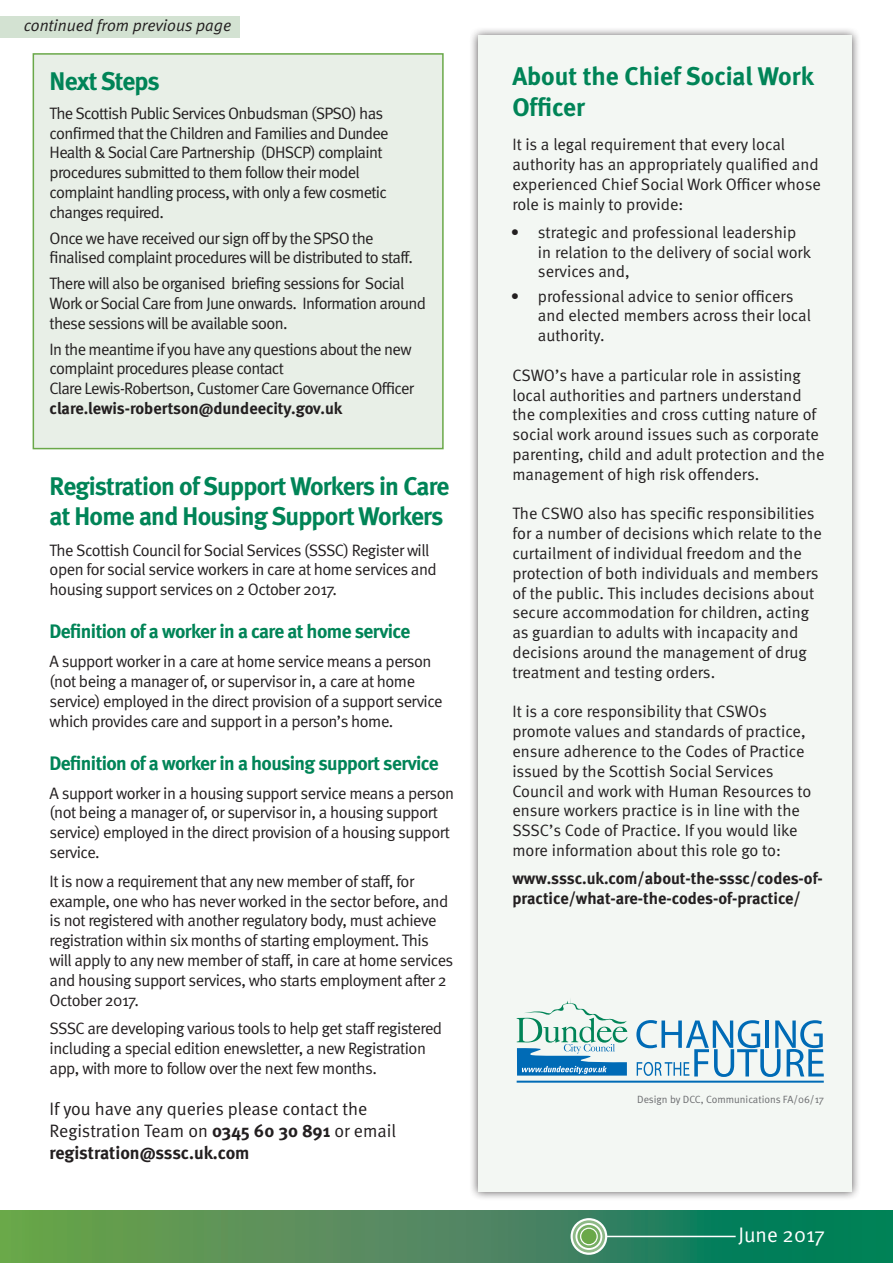
<style>
.page{position:relative;width:893px;height:1263px;background:#fff}
.page>*{position:absolute;margin:0;border:0;box-sizing:border-box;transform-origin:0 0}
.t1{font:700 25.5px/30.6px "Meta";letter-spacing:-.03em;color:#008457}
.t2{font:700 25.5px/30.6px "Meta";color:#008457}
.t3{font:21px "Meta Normal";color:#fff}
.t4{font:700 19.5px "Meta";letter-spacing:-.03em;color:#008457}
.t5{font:18px/21.6px "Meta Normal";color:#231f20}
.t6{font:700 18px "Meta";letter-spacing:-.005em;color:#231f20}
.t7{font:16.5px/19.8px "Meta Normal";letter-spacing:-.03em;color:#231f20}
.t8{font:16.5px/19.8px "Meta Normal";color:#231f20}
.t9{font:700 16.5px/19.8px "Meta";color:#231f20}
.t10{font:italic 16.5px "Meta Normal";color:#231f20}
.t11{font:10.5px "Meta Normal";color:#6c6d70}
.s1{font-family:"Meta";font-weight:700}
</style>
<div class="page">
<div style="left:33px;top:53px;width:411px;height:396px;background:#e8efe7;border:2px solid #6aa849"></div>
<svg style="left:0;top:1211px;width:893px;height:52px;background:#408b5a"></svg>
<hr style="left:588px;top:1236px;width:148px;height:1px;background:#fff">
<svg style="left:572px;top:1219px;width:34px;height:35px"></svg>
<div style="left:571px;top:1218px;width:36px;height:37px;border:2px solid #fff;border-radius:50%"></div>
<svg style="left:576px;top:1224px;width:25px;height:25px"></svg>
<div style="left:575px;top:1223px;width:27px;height:27px;border:2px solid #fff;border-radius:50%"></div>
<div style="left:581px;top:1228px;width:16px;height:17px;background:#6aa849;border-radius:50%"></div>
<div style="left:580px;top:1227px;width:18px;height:18px;border:1px solid #fff;border-radius:50%"></div>
<div style="left:469px;top:26px;width:392px;height:1175px;background:#231f20;opacity:.75"></div>
<div style="left:478px;top:35px;width:374px;height:1157px;background:#f3f7f3"></div>
<svg style="left:636px;top:1020px;width:188px;height:57px"></svg>
<hr style="left:517px;top:1081px;width:307px;height:2px;background:#006bb6">
<svg style="left:517px;top:999px;width:110px;height:76px"></svg>
<div style="left:0;top:16px;width:240px;height:22px;background:#d3e2d2"></div>
<p class="t10" style="left:24px;top:16px;width:209px">continued from previous page</p>
<h1 class="t1" style="left:50px;top:65px;width:112px">Next Steps</h1>
<p class="t7" style="left:50px;top:103px;width:341px">The Scottish Public Services Onbudsman (SPSO) has confirmed that the Children and Families and Dundee Health &amp; Social Care Partnership (DHSCP) complaint procedures submitted to them follow their model complaint handling process, with only a few cosmetic changes required.</p>
<p class="t7" style="left:50px;top:228px;width:365px">Once we have received our sign off by the SPSO the finalised complaint procedures will be distributed to staff.</p>
<p class="t7" style="left:50px;top:273px;width:378px">There will also be organised briefing sessions for Social<br>Work or Social Care from June onwards. Information around these sessions will be available soon.</p>
<p class="t7" style="left:50px;top:339px;width:366px">In the meantime if you have any questions about the new complaint procedures please contact<br>Clare Lewis-Robertson, Customer Care Governance Officer</p>
<p class="t9" style="left:50px;top:398px;width:294px">clare.lewis-robertson@dundeecity.gov.uk</p>
<h1 class="t1" style="left:50px;top:470px;width:401px">Registration of Support Workers in Care at Home and Housing Support Workers</h1>
<p class="t7" style="left:50px;top:540px;width:389px">The Scottish Council for Social Services (SSSC) Register will open for social service workers in care at home services and housing support services on 2 October 2017.</p>
<p class="t4" style="left:50px;top:620px;width:362px">Definition of a worker in a care at home service</p>
<p class="t7" style="left:50px;top:651px;width:395px">A support worker in a care at home service means a person (not being a manager of, or supervisor in, a care at home service) employed in the direct provision of a support service which provides care and support in a person’s home.</p>
<p class="t4" style="left:50px;top:751px;width:391px">Definition of a worker in a housing support service</p>
<p class="t7" style="left:50px;top:783px;width:406px">A support worker in a housing support service means a person (not being a manager of, or supervisor in, a housing support service) employed in the direct provision of a housing support service.</p>
<p class="t7" style="left:50px;top:871px;width:405px">It is now a requirement that any new member of staff, for example, one who has never worked in the sector before, and is not registered with another regulatory body, must achieve registration within six months of starting employment. This will apply to any new member of staff, in care at home services and housing support services, who starts employment after 2<br>October 2017.</p>
<p class="t7" style="left:50px;top:1018px;width:394px">SSSC are developing various tools to help get staff registered including a special edition enewsletter, a new Registration app, with more to follow over the next few months.</p>
<p class="t5" style="left:50px;top:1098px;width:348px">If you have any queries please contact the<br>Registration Team on <span class="s1">0345 60 30 891</span> or email</p>
<p class="t6" style="left:50px;top:1142px;width:201px">registration@sssc.uk.com</p>
<h1 class="t2" style="left:512px;top:61px;width:303px">About the Chief Social Work<br>Officer</h1>
<p class="t8" style="left:512px;top:134px;width:310px">It is a legal requirement that every local authority has an appropriately qualified and experienced Chief Social Work Officer whose role is mainly to provide:</p>
<p class="t8" style="left:538px;top:222px;width:275px;text-indent:-27px">• strategic and professional leadership in relation to the delivery of social work services and,</p>
<p class="t8" style="left:538px;top:286px;width:275px;text-indent:-27px">• professional advice to senior officers and elected members across their local authority.</p>
<p class="t8" style="left:512px;top:365px;width:314px">CSWO’s have a particular role in assisting local authorities and partners understand the complexities and cross cutting nature of social work around issues such as corporate parenting, child and adult protection and the management of high risk offenders.</p>
<p class="t8" style="left:512px;top:503px;width:311px">The CSWO also has specific responsibilities for a number of decisions which relate to the curtailment of individual freedom and the protection of both individuals and members of the public. This includes decisions about secure accommodation for children, acting as guardian to adults with incapacity and decisions around the management of drug treatment and testing orders.</p>
<p class="t8" style="left:512px;top:701px;width:300px">It is a core responsibility that CSWOs promote values and standards of practice, ensure adherence to the Codes of Practice issued by the Scottish Social Services Council and work with Human Resources to ensure workers practice is in line with the SSSC’s Code of Practice. If you would like more information about this role go to:</p>
<p class="t9" style="left:512px;top:868px;width:312px">www.sssc.uk.com/about-the-sssc/codes-of&shy;practice/what-are-the-codes-of-practice/</p>
<p class="t11" style="left:637px;top:1093px;width:188px">Design by DCC, Communications FA/06/17</p>
<p class="t3" style="left:738px;top:1223px;width:88px">June 2017</p>
</div>
